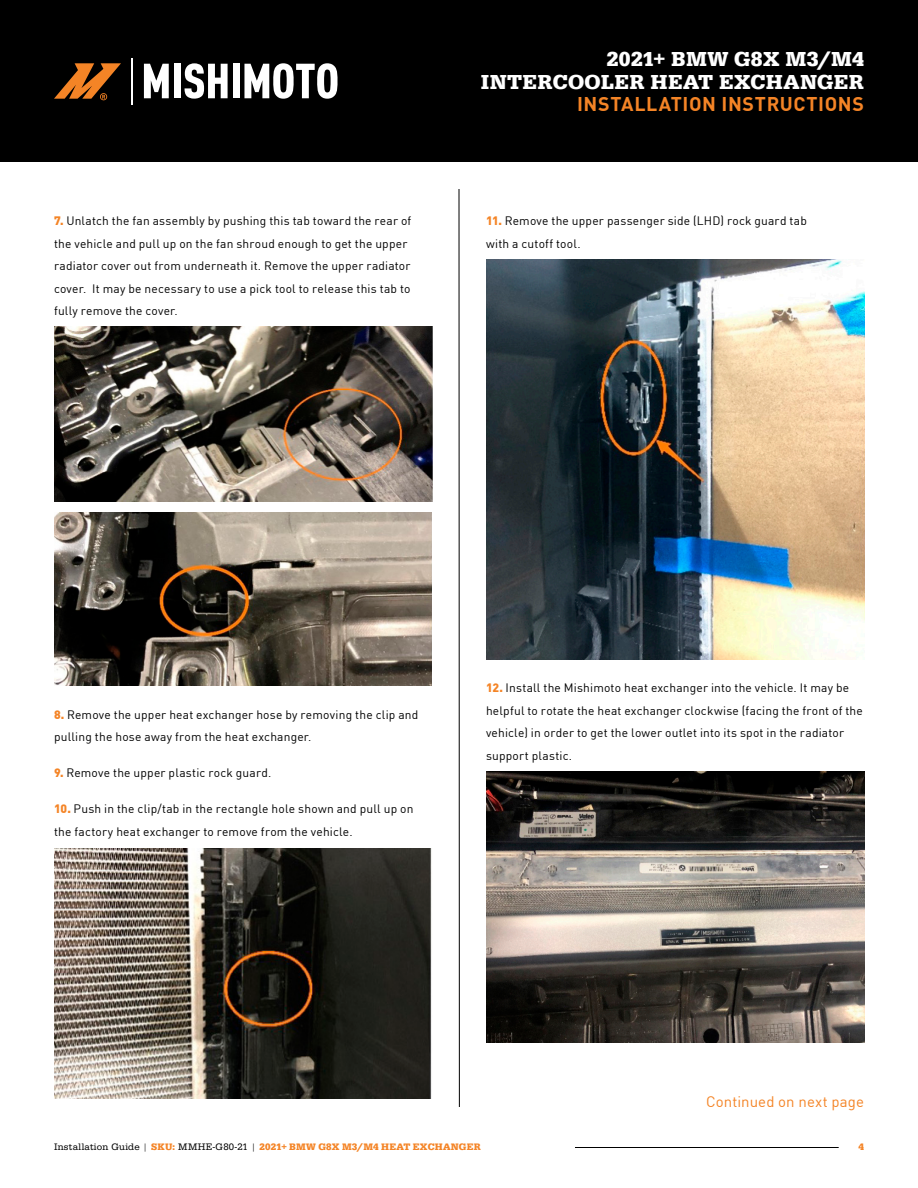
<style>
.page{position:relative;width:918px;height:1188px;background:#fff}
.page>*{position:absolute;margin:0;border:0;box-sizing:border-box;transform-origin:0 0}
.t1{font:700 21px/23.1px "Egyptienne URW";letter-spacing:.015em;color:#fff;text-align:right}
.t2{font:700 19.5px "DINOT";letter-spacing:.03em;color:#f48426}
.t3{font:15px "DINOT";letter-spacing:.005em;color:#f48426}
.t4{font:12px/22.5px "DINOT";letter-spacing:.015em;color:#000}
.t5{font:700 9.75px "Egyptienne URW";letter-spacing:.02em;color:#f48426}
.s1{font-weight:900;color:#f48426}
.s2{font-weight:400;color:#000}
</style>
<div class="page">
<div style="left:0;top:0;width:918px;height:162px;background:#000"></div>
<hr style="left:575px;top:1147px;width:264px;height:1px;background:#000">
<hr style="left:459px;top:189px;width:1px;height:918px;background:#000">
<svg style="left:144px;top:64px;width:25px;height:34px"></svg>
<div style="left:174px;top:64px;width:7px;height:34px;background:#fff"></div>
<svg style="left:185px;top:63px;width:43px;height:36px"></svg>
<div style="left:233px;top:64px;width:6px;height:34px;background:#fff"></div>
<svg style="left:244px;top:63px;width:94px;height:36px"></svg>
<hr style="left:131px;top:58px;width:2px;height:46px;background:#fff">
<svg style="left:54px;top:63px;width:67px;height:37px"></svg>
<img style="left:54px;top:327px;width:378px;height:174px">
<img style="left:54px;top:513px;width:378px;height:173px">
<img style="left:54px;top:848px;width:378px;height:250px">
<img style="left:486px;top:259px;width:378px;height:401px">
<img style="left:486px;top:771px;width:378px;height:271px">
<p class="t4" style="left:54px;top:209px;width:359px"><span class="s1">7.</span> Unlatch the fan assembly by pushing this tab toward the rear of the vehicle and pull up on the fan shroud enough to get the upper radiator cover out from underneath it. Remove the upper radiator cover. It may be necessary to use a pick tool to release this tab to fully remove the cover.</p>
<h1 class="t1" style="left:481px;top:48px;width:385px">2021+ BMW G8X M3/M4<br>INTERCOOLER HEAT EXCHANGER</h1>
<h2 class="t2" style="left:577px;top:88px;width:288px">INSTALLATION INSTRUCTIONS</h2>
<p class="t4" style="left:486px;top:209px;width:322px"><span class="s1">11.</span> Remove the upper passenger side (LHD) rock guard tab with a cutoff tool.</p>
<p class="t4" style="left:54px;top:702px;width:366px"><span class="s1">8.</span> Remove the upper heat exchanger hose by removing the clip and pulling the hose away from the heat exchanger.</p>
<p class="t4" style="left:54px;top:761px;width:219px"><span class="s1">9.</span> Remove the upper plastic rock guard.</p>
<p class="t4" style="left:54px;top:797px;width:361px"><span class="s1">10.</span> Push in the clip/tab in the rectangle hole shown and pull up on the factory heat exchanger to remove from the vehicle.</p>
<p class="t4" style="left:486px;top:676px;width:378px"><span class="s1">12.</span> Install the Mishimoto heat exchanger into the vehicle. It may be helpful to rotate the heat exchanger clockwise (facing the front of the vehicle) in order to get the lower outlet into its spot in the radiator support plastic.</p>
<p class="t3" style="left:706px;top:1090px;width:159px">Continued on next page</p>
<p class="t5" style="left:54px;top:1141px;width:428px"><span class="s2">Installation Guide |</span> SKU: <span class="s2">MMHE-G80-21 |</span> 2021+ BMW G8X M3/M4 HEAT EXCHANGER</p>
<p class="t5" style="left:859px;top:1141px;width:7px">4</p>
</div>
